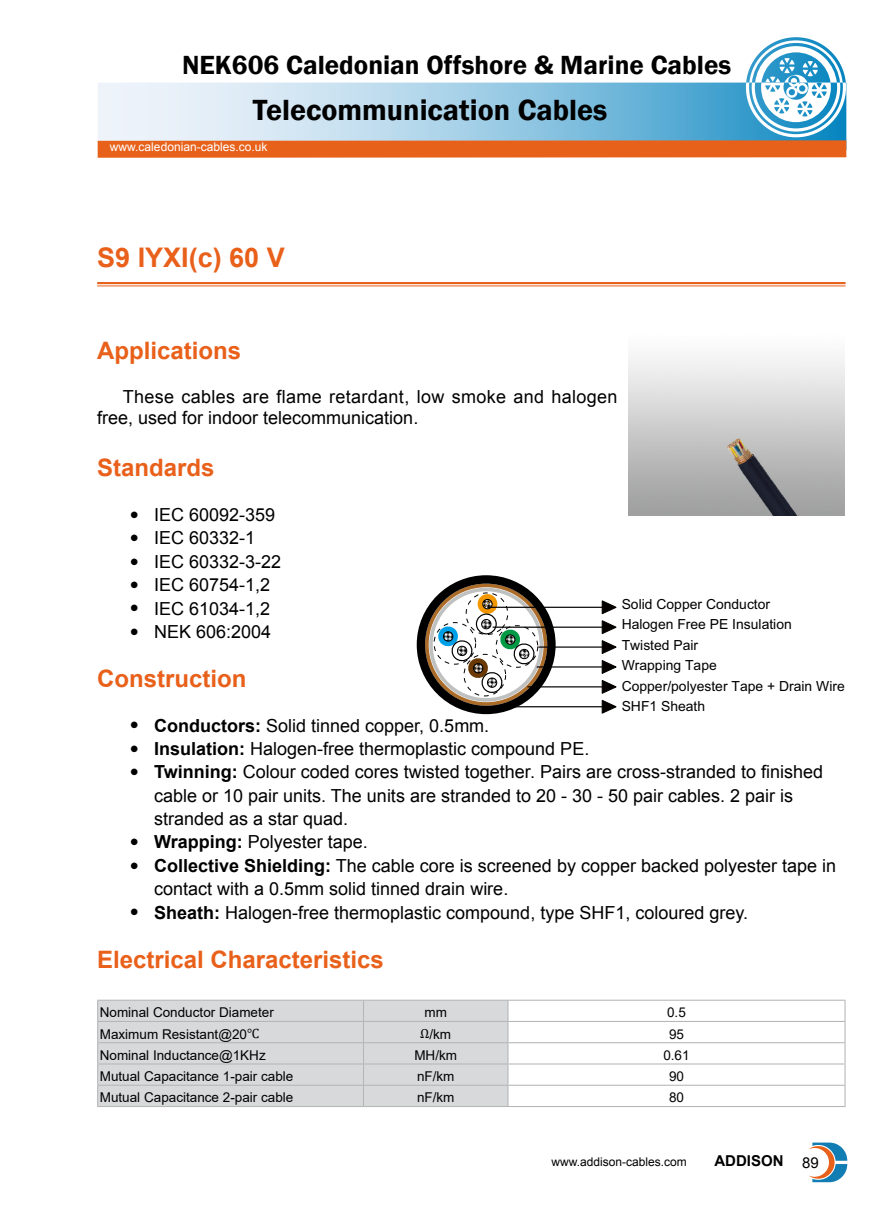
<style>
.page{position:relative;width:893px;height:1212px;background:#fff}
.page>*{position:absolute;margin:0;border:0;box-sizing:border-box;transform-origin:0 0}
.t1{font:600 30px "Franklin Gothic";color:#000}
.t2{font:600 27px "Franklin Gothic";color:#000}
.t3{font:700 27px "Arial";color:#e9601a}
.t4{font:700 24px "Arial";color:#e9601a}
.t5{font:18px/23.4px "Arial";color:#000}
.t6{font:18px/21.6px "Arial";letter-spacing:.02em;color:#000}
.t7{font:700 15px "Arial";color:#000}
.t8{font:13.95px "Arial";color:#000}
.t9{font:13.5px "Arial";color:#000}
.t10{font:12px "Arial";color:#fff}
.t11{font:12px "Arial";color:#000}
.s1{font-weight:700}
.s2{font-family:"Cambria Math"}
.s3{font-weight:400}
</style>
<div class="page">
<svg style="left:98px;top:37px;width:748px;height:103px"></svg>
<svg style="left:809px;top:1142px;width:38px;height:40px"></svg>
<div style="left:98px;top:140px;width:748px;height:18px;background:#e8611a"></div>
<hr style="left:97px;top:282px;width:749px;height:2px;background:#e9601a">
<hr style="left:97px;top:286px;width:749px;height:1px;background:#e9601a">
<div style="left:98px;top:1001px;width:409px;height:105px;background:#d8d9db"></div>
<hr style="left:97px;top:1000px;width:266px;height:1px;background:#b5b6b6">
<hr style="left:363px;top:1000px;width:145px;height:1px;background:#b5b6b6">
<hr style="left:508px;top:1000px;width:338px;height:1px;background:#b5b6b6">
<hr style="left:844px;top:1001px;width:2px;height:20px;background:#b5b6b6">
<hr style="left:97px;top:1021px;width:266px;height:1px;background:#b5b6b6">
<hr style="left:363px;top:1021px;width:145px;height:1px;background:#b5b6b6">
<hr style="left:508px;top:1021px;width:338px;height:1px;background:#b5b6b6">
<hr style="left:844px;top:1022px;width:2px;height:20px;background:#b5b6b6">
<hr style="left:97px;top:1042px;width:266px;height:1px;background:#b5b6b6">
<hr style="left:363px;top:1042px;width:145px;height:1px;background:#b5b6b6">
<hr style="left:508px;top:1042px;width:338px;height:1px;background:#b5b6b6">
<hr style="left:844px;top:1043px;width:2px;height:20px;background:#b5b6b6">
<hr style="left:97px;top:1063px;width:266px;height:1px;background:#b5b6b6">
<hr style="left:363px;top:1063px;width:145px;height:1px;background:#b5b6b6">
<hr style="left:508px;top:1063px;width:338px;height:1px;background:#b5b6b6">
<hr style="left:844px;top:1064px;width:2px;height:21px;background:#b5b6b6">
<hr style="left:97px;top:1085px;width:266px;height:1px;background:#b5b6b6">
<svg style="left:97px;top:1001px;width:1px;height:105px"></svg>
<hr style="left:363px;top:1085px;width:145px;height:1px;background:#b5b6b6">
<svg style="left:363px;top:1001px;width:1px;height:105px"></svg>
<hr style="left:508px;top:1085px;width:338px;height:1px;background:#b5b6b6">
<svg style="left:507px;top:1001px;width:1px;height:105px"></svg>
<hr style="left:844px;top:1086px;width:2px;height:20px;background:#b5b6b6">
<hr style="left:97px;top:1106px;width:266px;height:1px;background:#b5b6b6">
<hr style="left:363px;top:1106px;width:145px;height:1px;background:#b5b6b6">
<hr style="left:508px;top:1106px;width:338px;height:1px;background:#b5b6b6">
<div style="left:425px;top:584px;width:122px;height:122px;border:4px solid #ac6c29;border-radius:50%"></div>
<svg style="left:431px;top:589px;width:110px;height:111px"></svg>
<div style="left:429px;top:588px;width:114px;height:114px;border:4px solid #bfc0c0;border-radius:50%"></div>
<div style="left:417px;top:575px;width:139px;height:139px;border:8px solid #000;border-radius:50%"></div>
<div style="left:434px;top:622px;width:42px;height:42px;border:1px dashed #000;border-radius:50%"></div>
<div style="left:464px;top:654px;width:42px;height:42px;border:1px dashed #000;border-radius:50%"></div>
<svg style="left:437px;top:590px;width:98px;height:105px"></svg>
<div style="left:496px;top:625px;width:42px;height:42px;border:1px dashed #000;border-radius:50%"></div>
<svg style="left:602px;top:620px;width:14px;height:14px"></svg>
<hr style="left:493px;top:626px;width:114px;height:2px;background:#040000">
<svg style="left:602px;top:640px;width:14px;height:14px"></svg>
<hr style="left:538px;top:646px;width:69px;height:2px;background:#040000">
<svg style="left:602px;top:660px;width:14px;height:14px"></svg>
<hr style="left:537px;top:666px;width:70px;height:1px;background:#040000">
<svg style="left:602px;top:680px;width:14px;height:13px"></svg>
<hr style="left:527px;top:686px;width:80px;height:1px;background:#040000">
<svg style="left:602px;top:700px;width:14px;height:13px"></svg>
<hr style="left:506px;top:706px;width:101px;height:1px;background:#040000">
<svg style="left:602px;top:601px;width:14px;height:13px"></svg>
<hr style="left:487px;top:607px;width:120px;height:1px;background:#040000">
<img style="left:629px;top:357px;width:216px;height:158px">
<h2 class="t2" style="left:182px;top:48px;width:551px">NEK606 Caledonian Offshore &amp; Marine Cables</h2>
<h1 class="t1" style="left:253px;top:92px;width:356px">Telecommunication Cables</h1>
<p class="t10" style="left:110px;top:139px;width:159px">www.caledonian-cables.co.uk</p>
<h2 class="t3" style="left:97px;top:240px;width:189px">S9 IYXI(c) 60 V</h2>
<h3 class="t4" style="left:97px;top:335px;width:146px">Applications</h3>
<p class="t6" style="left:97px;top:386px;width:522px;text-indent:26px">These cables are flame retardant, low smoke and halogen free, used for indoor telecommunication.</p>
<h3 class="t4" style="left:97px;top:452px;width:119px">Standards</h3>
<p class="t5" style="left:130px;top:503px;width:147px">● IEC 60092-359</p>
<p class="t5" style="left:130px;top:526px;width:127px">● IEC 60332-1</p>
<p class="t5" style="left:130px;top:550px;width:153px">● IEC 60332-3-22</p>
<p class="t5" style="left:130px;top:573px;width:142px">● IEC 60754-1,2</p>
<p class="t5" style="left:130px;top:597px;width:142px">● IEC 61034-1,2</p>
<p class="t5" style="left:130px;top:620px;width:143px">● NEK 606:2004</p>
<h3 class="t4" style="left:97px;top:663px;width:151px">Construction</h3>
<p class="t5" style="left:130px;top:714px;width:361px">● <span class="s1">Conductors:</span> Solid tinned copper, 0.5mm.</p>
<p class="t5" style="left:130px;top:737px;width:461px">● <span class="s1">Insulation:</span> Halogen-free thermoplastic compound PE.</p>
<p class="t5" style="left:154px;top:760px;width:670px;text-indent:-24px">● <span class="s1">Twinning:</span> Colour coded cores twisted together. Pairs are cross-stranded to finished cable or 10 pair units. The units are stranded to 20 - 30 - 50 pair cables. 2 pair is stranded as a star quad.</p>
<p class="t5" style="left:130px;top:831px;width:239px">● <span class="s1">Wrapping:</span> Polyester tape.</p>
<p class="t5" style="left:154px;top:854px;width:683px;text-indent:-24px">● <span class="s1">Collective Shielding:</span> The cable core is screened by copper backed polyester tape in contact with a 0.5mm solid tinned drain wire.</p>
<p class="t5" style="left:130px;top:901px;width:619px">● <span class="s1">Sheath:</span> Halogen-free thermoplastic compound, type SHF1, coloured grey.</p>
<h3 class="t4" style="left:97px;top:943px;width:288px">Electrical Characteristics</h3>
<p class="t9" style="left:100px;top:1003px;width:176px">Nominal Conductor Diameter</p>
<p class="t9" style="left:424px;top:1003px;width:24px">mm</p>
<p class="t9" style="left:667px;top:1003px;width:20px">0.5</p>
<p class="t9" style="left:100px;top:1024px;width:161px">Maximum Resistant@20<span class="s2">℃</span></p>
<p class="t9" style="left:420px;top:1024px;width:32px"><span class="s2">Ω</span>/km</p>
<p class="t9" style="left:669px;top:1024px;width:17px">95</p>
<p class="t9" style="left:100px;top:1046px;width:168px">Nominal Inductance@1KHz</p>
<p class="t9" style="left:414px;top:1046px;width:44px">MH/km</p>
<p class="t9" style="left:663px;top:1046px;width:28px">0.61</p>
<p class="t9" style="left:100px;top:1067px;width:195px">Mutual Capacitance 1-pair cable</p>
<p class="t9" style="left:417px;top:1067px;width:39px">nF/km</p>
<p class="t9" style="left:669px;top:1067px;width:17px">90</p>
<p class="t9" style="left:100px;top:1088px;width:195px">Mutual Capacitance 2-pair cable</p>
<p class="t9" style="left:417px;top:1088px;width:39px">nF/km</p>
<p class="t9" style="left:669px;top:1088px;width:17px">80</p>
<p class="t8" style="left:622px;top:595px;width:150px">Solid Copper Conductor</p>
<p class="t8" style="left:622px;top:615px;width:172px">Halogen Free PE Insulation</p>
<p class="t8" style="left:622px;top:656px;width:97px">Wrapping Tape</p>
<p class="t8" style="left:622px;top:636px;width:78px">Twisted Pair</p>
<p class="t8" style="left:622px;top:676px;width:225px">Copper/polyester Tape + Drain Wire</p>
<p class="t8" style="left:622px;top:697px;width:85px">SHF1 Sheath</p>
<p class="t11" style="left:551px;top:1154px;width:137px">www.addison-cables.com</p>
<p class="t7" style="left:714px;top:1151px;width:106px">ADDISON <span class="s3">89</span></p>
</div>
